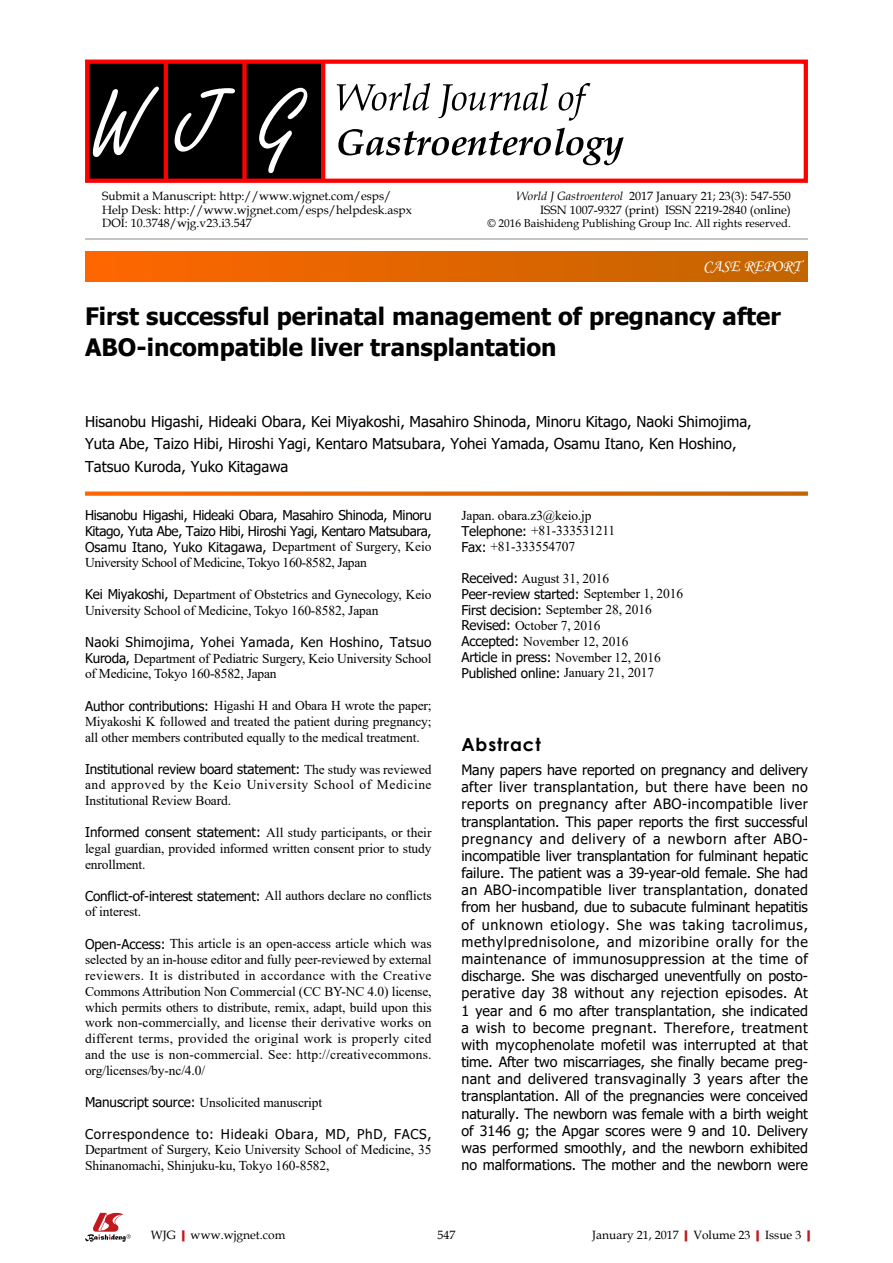
<style>
.page{position:relative;width:893px;height:1263px;background:#fff}
.page>*{position:absolute;margin:0;border:0;box-sizing:border-box;transform-origin:0 0}
.t1{font:700 24px/31.5px "Tahoma";color:#000}
.t2{font:700 18px "Century Gothic";letter-spacing:.05em;color:#000}
.t3{font:16.5px "Monotype Corsiva";color:#fff}
.t4{font:15px/22.5px "Tahoma";color:#000}
.t5{font:14.25px/17.1px "Tahoma";letter-spacing:-.005em;color:#000;text-align:justify}
.t6{font:13.5px/15.9px "Times New Roman";letter-spacing:-.01em;color:#000;text-align:justify}
.t7{font:13.5px/15.8px "Tahoma";letter-spacing:-.03em;color:#000;text-align:justify}
.t8{font:12px/13.5px "Book Antiqua";color:#000}
.t9{font:11.25px "Book Antiqua";color:#000}
.s1{font-style:italic}
.s2{font-family:"Times New Roman"}
.s3{font-family:"Tahoma"}
.s4{font-weight:700;color:#c01a20}
</style>
<div class="page">
<div style="left:85px;top:252px;width:723px;height:29px;background:linear-gradient(to right,#f60,#c16500)"></div>
<hr style="left:85px;top:239px;width:723px;height:1px;background:#898989">
<div style="left:87px;top:61px;width:236px;height:121px;background:#000"></div>
<hr style="left:164px;top:61px;width:4px;height:121px;background:#f00">
<div style="left:242px;top:61px;width:5px;height:121px;background:#f00"></div>
<hr style="left:321px;top:61px;width:4px;height:121px;background:#f00">
<div style="left:85px;top:60px;width:723px;height:123px;border:4px solid #f00"></div>
<svg style="left:259px;top:88px;width:48px;height:85px"></svg>
<svg style="left:175px;top:88px;width:60px;height:64px"></svg>
<svg style="left:93px;top:87px;width:66px;height:70px"></svg>
<svg style="left:337px;top:83px;width:253px;height:38px"></svg>
<svg style="left:338px;top:128px;width:286px;height:37px"></svg>
<svg style="left:85px;top:1213px;width:46px;height:29px"></svg>
<svg style="left:85px;top:491px;width:723px;height:5px;background:#e47c26"></svg>
<p class="t8" style="left:517px;top:189px;width:276px;text-align:right"><span class="s1">World J Gastroenterol</span> 2017 January 21; 23(3): 547-550<br>ISSN 1007-9327 (print) ISSN 2219-2840 (online)</p>
<p class="t9" style="left:487px;top:215px;width:305px">© 2016 Baishideng Publishing Group Inc. All rights reserved.</p>
<p class="t3" style="left:703px;top:256px;width:99px">CASE REPORT</p>
<p class="t1" style="left:85px;top:301px;width:697px">First successful perinatal management of pregnancy after<br>ABO-incompatible liver transplantation</p>
<p class="t8" style="left:102px;top:189px;width:311px">Submit a Manuscript: http://www.wjgnet.com/esps/<br>Help Desk: http://www.wjgnet.com/esps/helpdesk.aspx<br>DOI: 10.3748/wjg.v23.i3.547</p>
<p class="t4" style="left:85px;top:411px;width:668px">Hisanobu Higashi, Hideaki Obara, Kei Miyakoshi, Masahiro Shinoda, Minoru Kitago, Naoki Shimojima,<br>Yuta Abe, Taizo Hibi, Hiroshi Yagi, Kentaro Matsubara, Yohei Yamada, Osamu Itano, Ken Hoshino,<br>Tatsuo Kuroda, Yuko Kitagawa</p>
<p class="t7" style="left:85px;top:508px;width:348px">Hisanobu Higashi, Hideaki Obara, Masahiro Shinoda, Minoru Kitago, Yuta Abe, Taizo Hibi, Hiroshi Yagi, Kentaro Matsubara, Osamu Itano, Yuko Kitagawa, <span class="s2">Department of Surgery, Keio University School of Medicine, Tokyo 160-8582, Japan</span></p>
<p class="t6" style="left:85px;top:586px;width:348px"><span class="s3">Kei Miyakoshi,</span> Department of Obstetrics and Gynecology, Keio<br>University School of Medicine, Tokyo 160-8582, Japan</p>
<p class="t6" style="left:85px;top:634px;width:348px"><span class="s3">Naoki Shimojima, Yohei Yamada, Ken Hoshino, Tatsuo Kuroda,</span> Department of Pediatric Surgery, Keio University School of Medicine, Tokyo 160-8582, Japan</p>
<p class="t6" style="left:85px;top:697px;width:348px"><span class="s3">Author contributions:</span> Higashi H and Obara H wrote the paper; Miyakoshi K followed and treated the patient during pregnancy; all other members contributed equally to the medical treatment.</p>
<p class="t6" style="left:85px;top:761px;width:348px"><span class="s3">Institutional review board statement:</span> The study was reviewed and approved by the Keio University School of Medicine Institutional Review Board.</p>
<p class="t6" style="left:85px;top:824px;width:348px"><span class="s3">Informed consent statement:</span> All study participants, or their legal guardian, provided informed written consent prior to study enrollment.</p>
<p class="t6" style="left:85px;top:888px;width:348px;line-height:15.5px"><span class="s3">Conflict-of-interest statement:</span> All authors declare no conflicts of interest.</p>
<p class="t6" style="left:85px;top:935px;width:348px"><span class="s3">Open-Access:</span> This article is an open-access article which was selected by an in-house editor and fully peer-reviewed by external reviewers. It is distributed in accordance with the Creative Commons Attribution Non Commercial (CC BY-NC 4.0) license, which permits others to distribute, remix, adapt, build upon this work non-commercially, and license their derivative works on different terms, provided the original work is properly cited and the use is non-commercial. See: http://creativecommons. org/licenses/by-nc/4.0/</p>
<p class="t6" style="left:85px;top:1094px;width:239px"><span class="s3">Manuscript source:</span> Unsolicited manuscript</p>
<p class="t6" style="left:85px;top:1126px;width:348px"><span class="s3">Correspondence to: Hideaki Obara, MD, PhD, FACS, </span>Department of Surgery, Keio University School of Medicine, 35<br>Shinanomachi, Shinjuku-ku, Tokyo 160-8582,</p>
<p class="t6" style="left:461px;top:507px;width:155px;text-align:left">Japan. obara.z3@keio.jp<br><span class="s3">Telephone:</span> +81-333531211<br><span class="s3">Fax:</span> +81-333554707</p>
<p class="t6" style="left:461px;top:570px;width:223px;text-align:left"><span class="s3">Received:</span> August 31, 2016<br><span class="s3">Peer-review started:</span> September 1, 2016<br><span class="s3">First decision:</span> September 28, 2016<br><span class="s3">Revised:</span> October 7, 2016<br><span class="s3">Accepted:</span> November 12, 2016<br><span class="s3">Article in press:</span> November 12, 2016<br><span class="s3">Published online:</span> January 21, 2017</p>
<p class="t2" style="left:461px;top:731px;width:81px">Abstract</p>
<p class="t5" style="left:461px;top:762px;width:348px">Many papers have reported on pregnancy and delivery after liver transplantation, but there have been no reports on pregnancy after ABO-incompatible liver transplantation. This paper reports the first successful pregnancy and delivery of a newborn after ABO&shy;incompatible liver transplantation for fulminant hepatic failure. The patient was a 39-year-old female. She had an ABO-incompatible liver transplantation, donated from her husband, due to subacute fulminant hepatitis of unknown etiology. She was taking tacrolimus, methylprednisolone, and mizoribine orally for the maintenance of immunosuppression at the time of discharge. She was discharged uneventfully on posto&shy;perative day 38 without any rejection episodes. At 1 year and 6 mo after transplantation, she indicated a wish to become pregnant. Therefore, treatment with mycophenolate mofetil was interrupted at that time. After two miscarriages, she finally became preg&shy;nant and delivered transvaginally 3 years after the transplantation. All of the pregnancies were conceived naturally. The newborn was female with a birth weight of 3146 g; the Apgar scores were 9 and 10. Delivery was performed smoothly, and the newborn exhibited no malformations. The mother and the newborn were</p>
<p class="t8" style="left:151px;top:1227px;width:136px">WJG<span class="s4">|</span>www.wjgnet.com</p>
<p class="t8" style="left:437px;top:1227px;width:19px">547</p>
<p class="t8" style="left:592px;top:1227px;width:225px">January 21, 2017<span class="s4">|</span>Volume 23<span class="s4">|</span>Issue 3<span class="s4">|</span></p>
</div>
